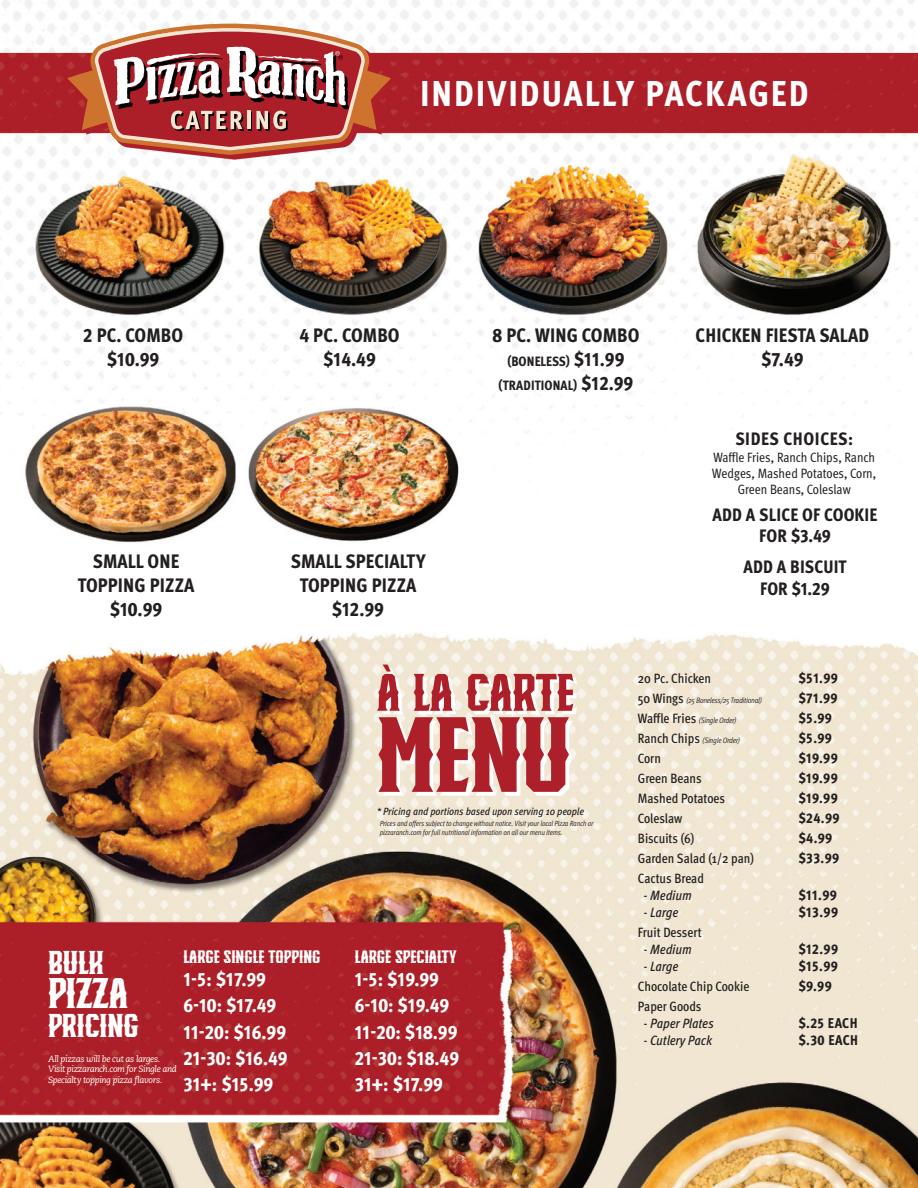
<style>
.page{position:relative;width:918px;height:1188px;background:#fff}
.page>*{position:absolute;margin:0;border:0;box-sizing:border-box;transform-origin:0 0}
.t1{font:900 106.5px "Knucklehead Deco";color:#ad1f29}
.t2{font:900 52.65px "Knucklehead Deco";letter-spacing:-.005em;color:#ad1f29}
.t3{font:900 42.9px "Knucklehead Deco";letter-spacing:-.01em;color:#fff}
.t4{font:800 condensed 36px "Meta Pro";letter-spacing:.05em;color:#fff}
.t5{font:900 33px "Knucklehead Deco";color:#fff}
.t6{font:800 condensed 19.5px/24px "Meta Pro";letter-spacing:.005em;color:#231f20;text-align:center}
.t7{font:800 condensed 19.5px/26.4px "Meta Pro";color:#fff}
.t8{font:800 condensed 18px/21.6px "Meta Pro";letter-spacing:.01em;color:#231f20;text-align:center}
.t9{font:900 18px "Knucklehead Deco";color:#fff}
.t10{font:800 condensed 18px "Meta Pro";letter-spacing:.03em;color:#231f20}
.t11{font:800 condensed 14.1px "Meta Pro";letter-spacing:.025em;color:#231f20}
.t12{font:500 condensed 13.5px "Meta Pro";letter-spacing:-.005em;color:#231f20}
.t13{font:condensed 13.5px/16.2px "Meta Pro";letter-spacing:-.005em;color:#231f20;text-align:center}
.t14{font:italic 500 condensed 13.5px "Meta Pro";color:#231f20}
.t15{font:800 condensed 13.5px/24px "Meta Pro";letter-spacing:.01em;color:#231f20;text-align:center}
.t16{font:italic 500 condensed 10.5px "Meta Pro";color:#231f20}
.t17{font:italic 9px/10.8px "Caecilia";letter-spacing:-.04em;color:#fff}
.t18{font:italic condensed 7.8px "Meta Pro";letter-spacing:-.025em;color:#231f20}
.t19{font:italic condensed 7.5px/9px "Meta Pro";letter-spacing:-.015em;color:#231f20}
.s1{font-size:19.5px}
.s2{font-weight:500;font-style:normal;font-size:13.5px}
</style>
<div class="page">
<img style="left:0;top:0;width:918px;height:1188px">
<div style="left:427px;top:85px;width:385px;height:25px;background:#ad1f29"></div>
<svg style="left:72px;top:28px;width:324px;height:131px"></svg>
<svg style="left:67px;top:24px;width:324px;height:131px"></svg>
<div style="left:52px;top:954px;width:90px;height:86px;background:#ad1f29"></div>
<svg style="left:381px;top:668px;width:196px;height:128px"></svg>
<h3 class="t4" style="left:420px;top:65px;width:390px">INDIVIDUALLY PACKAGED</h3>
<h3 class="t6" style="left:83px;top:322px;width:101px">2 PC. COMBO $10.99</h3>
<h3 class="t6" style="left:299px;top:322px;width:102px">4 PC. COMBO $14.49</h3>
<h3 class="t6" style="left:492px;top:322px;width:149px">8 PC. WING COMBO</h3>
<h3 class="t15" style="left:499px;top:349px;width:136px">(BONELESS) <span class="s1">$11.99 </span>(TRADITIONAL) <span class="s1">$12.99</span></h3>
<h3 class="t6" style="left:78px;top:549px;width:118px">SMALL ONE<br>TOPPING PIZZA $10.99</h3>
<h3 class="t6" style="left:291px;top:549px;width:136px">SMALL SPECIALTY<br>TOPPING PIZZA $12.99</h3>
<h3 class="t6" style="left:696px;top:322px;width:175px">CHICKEN FIESTA SALAD $7.49</h3>
<h3 class="t10" style="left:736px;top:425px;width:119px">SIDES CHOICES:</h3>
<h3 class="t13" style="left:712px;top:448px;width:166px">Waffle Fries, Ranch Chips, Ranch<br>Wedges, Mashed Potatoes, Corn,<br>Green Beans, Coleslaw</h3>
<h3 class="t8" style="left:713px;top:503px;width:166px">ADD A SLICE OF COOKIE<br>FOR $3.49</h3>
<h3 class="t8" style="left:743px;top:555px;width:105px">ADD A BISCUIT<br>FOR $1.29</h3>
<h2 class="t2" style="left:377px;top:664px;width:199px">À LA CARTE</h2>
<h1 class="t1" style="left:377px;top:698px;width:196px">MENU</h1>
<h3 class="t16" style="left:377px;top:803px;width:209px">* Pricing and portions based upon serving 10 people</h3>
<p class="t19" style="left:380px;top:818px;width:215px">Prices and offers subject to change without notice. Visit your local Pizza Ranch or pizzaranch.com for full nutritional information on all our menu items.</p>
<h3 class="t9" style="left:183px;top:947px;width:139px">LARGE SINGLE TOPPING</h3>
<h3 class="t7" style="left:183px;top:965px;width:106px">1-5: $17.99<br>6-10: $17.49<br>11-20: $16.99<br>21-30: $16.49<br>31+: $15.99</h3>
<h3 class="t5" style="left:48px;top:945px;width:58px">BULK</h3>
<h3 class="t3" style="left:48px;top:971px;width:82px">PIZZA</h3>
<h3 class="t5" style="left:48px;top:1008px;width:92px">PRICING</h3>
<p class="t17" style="left:48px;top:1053px;width:130px">All pizzas will be cut as larges.<br>Visit pizzaranch.com for Single and<br>Specialty topping pizza flavors.</p>
<h3 class="t9" style="left:355px;top:947px;width:103px">LARGE SPECIALTY</h3>
<h3 class="t7" style="left:355px;top:965px;width:106px">1-5: $19.99<br>6-10: $19.49<br>11-20: $18.99<br>21-30: $18.49<br>31+: $17.99</h3>
<h3 class="t12" style="left:638px;top:668px;width:75px">20 Pc. Chicken</h3>
<h3 class="t11" style="left:798px;top:667px;width:41px">$51.99</h3>
<p class="t18" style="left:638px;top:694px;width:125px"><span class="s2">50 Wings</span> (25 Boneless/25 Traditional)</p>
<h3 class="t11" style="left:798px;top:687px;width:41px">$71.99</h3>
<p class="t18" style="left:638px;top:714px;width:100px"><span class="s2">Waffle Fries</span> (Single Order)</p>
<h3 class="t11" style="left:798px;top:707px;width:35px">$5.99</h3>
<p class="t18" style="left:638px;top:734px;width:104px"><span class="s2">Ranch Chips</span> (Single Order)</p>
<h3 class="t11" style="left:798px;top:727px;width:35px">$5.99</h3>
<h3 class="t12" style="left:638px;top:748px;width:25px">Corn</h3>
<h3 class="t11" style="left:798px;top:747px;width:41px">$19.99</h3>
<h3 class="t12" style="left:638px;top:768px;width:65px">Green Beans</h3>
<h3 class="t11" style="left:798px;top:767px;width:41px">$19.99</h3>
<h3 class="t12" style="left:638px;top:788px;width:89px">Mashed Potatoes</h3>
<h3 class="t11" style="left:798px;top:787px;width:41px">$19.99</h3>
<h3 class="t12" style="left:638px;top:808px;width:46px">Coleslaw</h3>
<h3 class="t11" style="left:798px;top:807px;width:43px">$24.99</h3>
<h3 class="t12" style="left:638px;top:828px;width:58px">Biscuits (6)</h3>
<h3 class="t11" style="left:798px;top:827px;width:35px">$4.99</h3>
<h3 class="t12" style="left:638px;top:848px;width:118px">Garden Salad (1/2 pan)</h3>
<h3 class="t11" style="left:798px;top:847px;width:42px">$33.99</h3>
<h3 class="t12" style="left:638px;top:868px;width:68px">Cactus Bread</h3>
<h3 class="t14" style="left:644px;top:885px;width:50px">- Medium</h3>
<h3 class="t11" style="left:798px;top:884px;width:40px">$11.99</h3>
<h3 class="t14" style="left:644px;top:902px;width:36px">- Large</h3>
<h3 class="t11" style="left:798px;top:901px;width:41px">$13.99</h3>
<h3 class="t12" style="left:638px;top:922px;width:65px">Fruit Dessert</h3>
<h3 class="t14" style="left:644px;top:939px;width:50px">- Medium</h3>
<h3 class="t11" style="left:798px;top:938px;width:41px">$12.99</h3>
<h3 class="t14" style="left:644px;top:956px;width:36px">- Large</h3>
<h3 class="t11" style="left:798px;top:955px;width:41px">$15.99</h3>
<h3 class="t12" style="left:638px;top:976px;width:113px">Chocolate Chip Cookie</h3>
<h3 class="t11" style="left:798px;top:975px;width:35px">$9.99</h3>
<h3 class="t12" style="left:638px;top:996px;width:65px">Paper Goods</h3>
<h3 class="t14" style="left:644px;top:1013px;width:71px">- Paper Plates</h3>
<h3 class="t11" style="left:798px;top:1012px;width:61px">$.25 EACH</h3>
<h3 class="t14" style="left:644px;top:1030px;width:70px">- Cutlery Pack</h3>
<h3 class="t11" style="left:798px;top:1029px;width:61px">$.30 EACH</h3>
</div>
